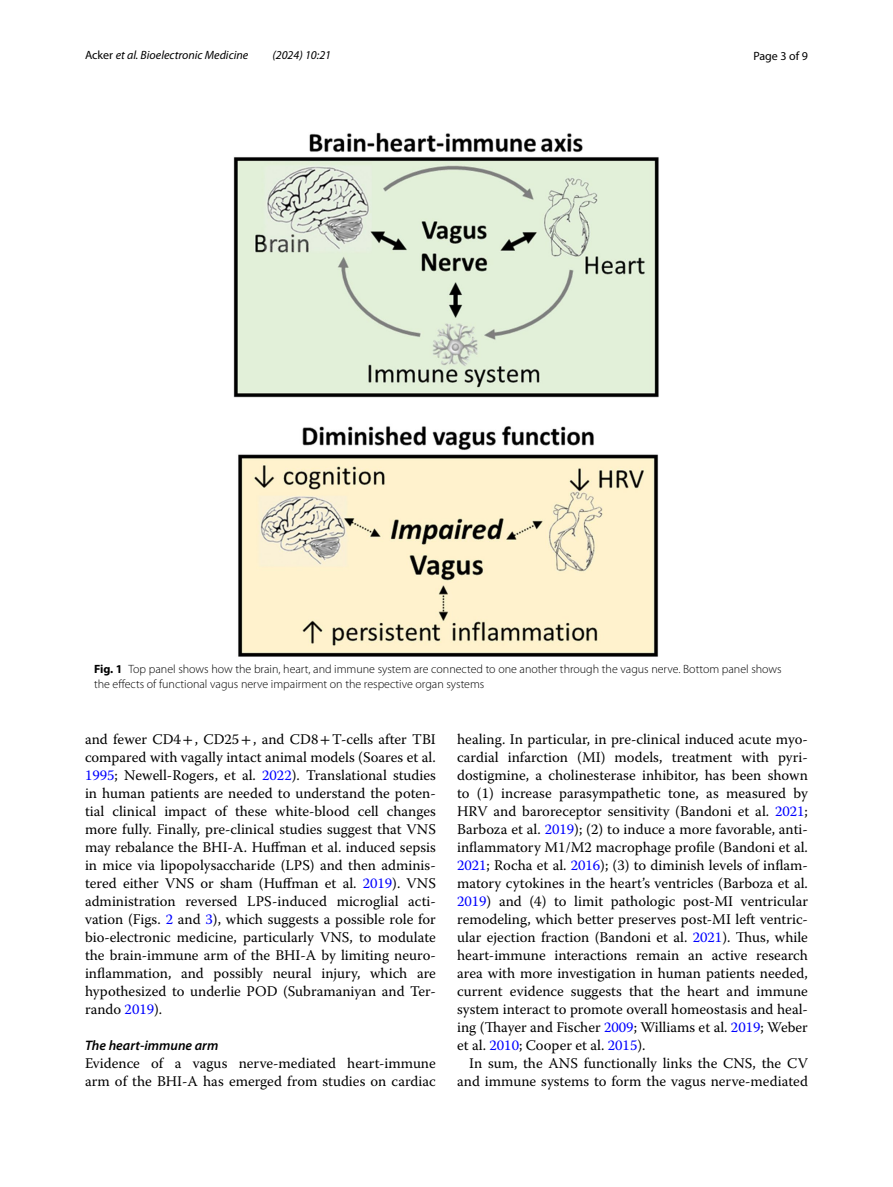
<style>
.page{position:relative;width:893px;height:1187px;background:#fff}
.page>*{position:absolute;margin:0;border:0;box-sizing:border-box;transform-origin:0 0}
.t1{font:14.7px/18px "Warnock Pro";color:#000;text-align:justify}
.t2{font:italic 600 13.8px "Myriad Pro";color:#000}
.t3{font:300 12px/15px "Myriad Pro";color:#000}
.t4{font:italic 12px "Myriad Pro";color:#000}
.t5{font:12px "Myriad Pro";color:#000}
.s1{font-style:normal}
.s2{font-weight:700}
.s3{font-family:"STIX"}
.s4{color:#00f}
</style>
<div class="page">
<img style="left:234px;top:133px;width:425px;height:524px">
<p class="t4" style="left:85px;top:48px;width:165px"><span class="s1">Acker</span> et al. Bioelectronic Medicine</p>
<p class="t4" style="left:272px;top:48px;width:60px">(2024) 10:21</p>
<p class="t5" style="left:753px;top:48px;width:56px">Page 3 of 9</p>
<p class="t3" style="left:94px;top:661px;width:689px"><span class="s2">Fig. 1</span> Top panel shows how the brain, heart, and immune system are connected to one another through the vagus nerve. Bottom panel shows the effects of functional vagus nerve impairment on the respective organ systems</p>
<p class="t1" style="left:85px;top:730px;width:352px">and fewer CD4<span class="s3">+</span>, CD25<span class="s3">+</span>, and CD8<span class="s3">+</span>T-cells after TBI compared with vagally intact animal models (Soares et al.<br><span class="s4">1995</span>; Newell-Rogers, et al. <span class="s4">2022</span>). Translational studies in human patients are needed to understand the poten&shy;tial clinical impact of these white-blood cell changes more fully. Finally, pre-clinical studies suggest that VNS may rebalance the BHI-A. Huffman et al. induced sepsis in mice via lipopolysaccharide (LPS) and then adminis&shy;tered either VNS or sham (Huffman et al. <span class="s4">2019</span>). VNS administration reversed LPS-induced microglial acti&shy;vation (Figs. <span class="s4">2</span> and <span class="s4">3</span>), which suggests a possible role for bio-electronic medicine, particularly VNS, to modulate the brain-immune arm of the BHI-A by limiting neuro&shy;inflammation, and possibly neural injury, which are hypothesized to underlie POD (Subramaniyan and Ter&shy;rando <span class="s4">2019</span>).</p>
<p class="t2" style="left:85px;top:1036px;width:135px">The heart‑immune arm</p>
<p class="t1" style="left:85px;top:1054px;width:352px">Evidence of a vagus nerve-mediated heart-immune arm of the BHI-A has emerged from studies on cardiac</p>
<p class="t1" style="left:457px;top:729px;width:352px">healing. In particular, in pre-clinical induced acute myo&shy;cardial infarction (MI) models, treatment with pyri&shy;dostigmine, a cholinesterase inhibitor, has been shown to (1) increase parasympathetic tone, as measured by HRV and baroreceptor sensitivity (Bandoni et al. <span class="s4">2021</span>; Barboza et al. <span class="s4">2019</span>); (2) to induce a more favorable, anti&shy;inflammatory M1/M2 macrophage profile (Bandoni et al.<br><span class="s4">2021</span>; Rocha et al. <span class="s4">2016</span>); (3) to diminish levels of inflam&shy;matory cytokines in the heart’s ventricles (Barboza et al.<br><span class="s4">2019</span>) and (4) to limit pathologic post-MI ventricular remodeling, which better preserves post-MI left ventric&shy;ular ejection fraction (Bandoni et al. <span class="s4">2021</span>). Thus, while heart-immune interactions remain an active research area with more investigation in human patients needed, current evidence suggests that the heart and immune system interact to promote overall homeostasis and heal&shy;ing (Thayer and Fischer <span class="s4">2009</span>; Williams et al. <span class="s4">2019</span>; Weber et al. <span class="s4">2010</span>; Cooper et al. <span class="s4">2015</span>).</p>
<p class="t1" style="left:457px;top:1053px;width:352px;text-align:right">In sum, the ANS functionally links the CNS, the CV and immune systems to form the vagus nerve-mediated</p>
</div>
